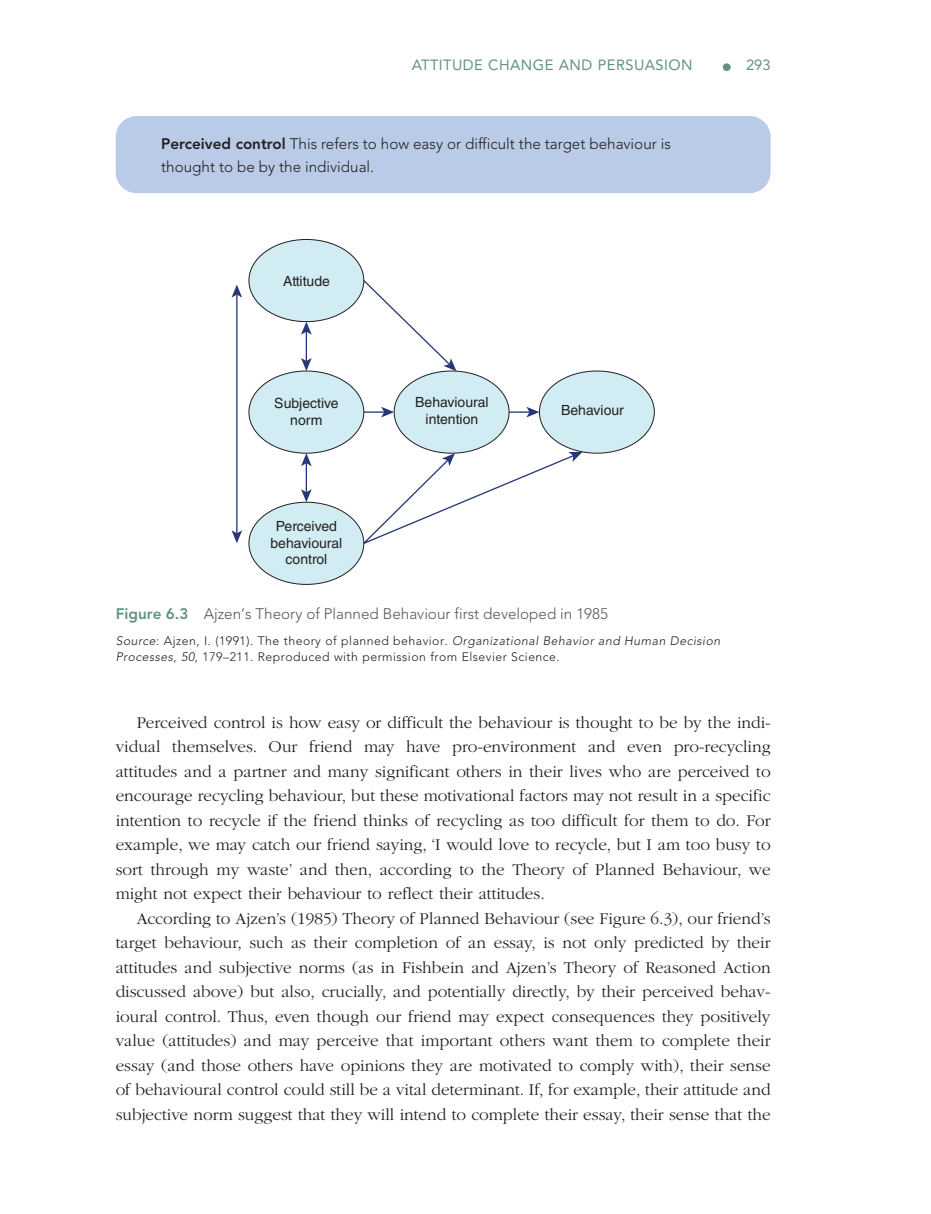
<style>
.page{position:relative;width:931px;height:1214px;background:#fff}
.page>*{position:absolute;margin:0;border:0;box-sizing:border-box;transform-origin:0 0}
.TEXT_IND{font:300 17.15px/24.5px "ITC Garamond Std";color:#231f20;text-align:justify}
.BX1_EX{font:300 15.22px/23.6px "Avenir LT Std";color:#231f20}
.FC{font:300 15.22px "Avenir LT Std";color:#57585a}
.t1{font:14.7px "Avenir LT Std";letter-spacing:.03em;color:#60937d}
.t2{font:14px/16.8px "Helvetica LT Std";color:#231f20;text-align:center}
.FSN{font:300 12.25px/15.8px "Avenir LT Std";letter-spacing:.04em;color:#231f20}
.s1{font-weight:800}
.s2{font-weight:800;color:#60937d}
.s3{font-style:italic}
</style>
<div class="page">
<div style="left:723px;top:63px;width:8px;height:8px;border:2px solid #60937d;border-radius:50%"></div>
<svg style="left:362px;top:279px;width:94px;height:91px"></svg>
<svg style="left:358px;top:452px;width:224px;height:95px"></svg>
<hr style="left:364px;top:411px;width:21px;height:2px;background:#253679">
<svg style="left:381px;top:407px;width:13px;height:10px"></svg>
<hr style="left:509px;top:411px;width:21px;height:2px;background:#253679">
<svg style="left:526px;top:407px;width:13px;height:10px"></svg>
<hr style="left:306px;top:331px;width:1px;height:31px;background:#253679">
<svg style="left:301px;top:322px;width:11px;height:13px"></svg>
<svg style="left:301px;top:358px;width:11px;height:12px"></svg>
<hr style="left:306px;top:462px;width:1px;height:31px;background:#253679">
<svg style="left:301px;top:453px;width:11px;height:13px"></svg>
<svg style="left:301px;top:489px;width:11px;height:13px"></svg>
<hr style="left:236px;top:294px;width:1px;height:240px;background:#253679">
<svg style="left:231px;top:284px;width:11px;height:14px"></svg>
<svg style="left:232px;top:530px;width:10px;height:13px"></svg>
<div style="left:249px;top:239px;width:115px;height:83px;background:#d1edf3;border-radius:50%"></div>
<div style="left:249px;top:371px;width:115px;height:82px;background:#d1edf3;border-radius:50%"></div>
<div style="left:394px;top:371px;width:115px;height:82px;background:#d1edf3;border-radius:50%"></div>
<div style="left:539px;top:371px;width:115px;height:82px;background:#d1edf3;border-radius:50%"></div>
<div style="left:249px;top:502px;width:115px;height:82px;background:#d1edf3;border-radius:50%"></div>
<div style="left:116px;top:116px;width:654px;height:77px;background:#bacbe8;border-radius:21px"></div>
<p class="t1" style="left:412px;top:57px;width:282px">ATTITUDE CHANGE AND PERSUASION</p>
<p class="t1" style="left:746px;top:57px;width:26px">293</p>
<p class="BX1_EX" style="left:161px;top:131px;width:511px"><span class="s1">Perceived control</span> This refers to how easy or difficult the target behaviour is thought to be by the individual.</p>
<p class="t2" style="left:283px;top:272px;width:48px">Attitude</p>
<p class="t2" style="left:274px;top:394px;width:66px">Subjective norm</p>
<p class="t2" style="left:270px;top:517px;width:73px">Perceived behavioural control</p>
<p class="t2" style="left:415px;top:394px;width:75px">Behavioural intention</p>
<p class="t2" style="left:561px;top:402px;width:64px">Behaviour</p>
<p class="FC" style="left:116px;top:605px;width:494px"><span class="s2">Figure 6.3</span> Ajzen’s Theory of Planned Behaviour first developed in 1985</p>
<p class="FSN" style="left:116px;top:633px;width:606px"><span class="s3">Source</span>: Ajzen, I. (1991). The theory of planned behavior. <span class="s3">Organizational Behavior and Human Decision<br>Processes</span>, <span class="s3">50</span>, 179–211. Reproduced with permission from Elsevier Science.</p>
<p class="TEXT_IND" style="left:116px;top:710px;width:656px;text-indent:21px">Perceived control is how easy or difficult the behaviour is thought to be by the indi&shy;vidual themselves. Our friend may have pro-environment and even pro-recycling attitudes and a partner and many significant others in their lives who are perceived to encourage recycling behaviour, but these motivational factors may not result in a specific intention to recycle if the friend thinks of recycling as too difficult for them to do. For example, we may catch our friend saying, ‘I would love to recycle, but I am too busy to sort through my waste’ and then, according to the Theory of Planned Behaviour, we might not expect their behaviour to reflect their attitudes.</p>
<p class="TEXT_IND" style="left:116px;top:906px;width:656px;text-indent:21px">According to Ajzen’s (1985) Theory of Planned Behaviour (see Figure 6.3), our friend’s target behaviour, such as their completion of an essay, is not only predicted by their attitudes and subjective norms (as in Fishbein and Ajzen’s Theory of Reasoned Action discussed above) but also, crucially, and potentially directly, by their perceived behav&shy;ioural control. Thus, even though our friend may expect consequences they positively value (attitudes) and may perceive that important others want them to complete their essay (and those others have opinions they are motivated to comply with), their sense of behavioural control could still be a vital determinant. If, for example, their attitude and subjective norm suggest that they will intend to complete their essay, their sense that the</p>
</div>
